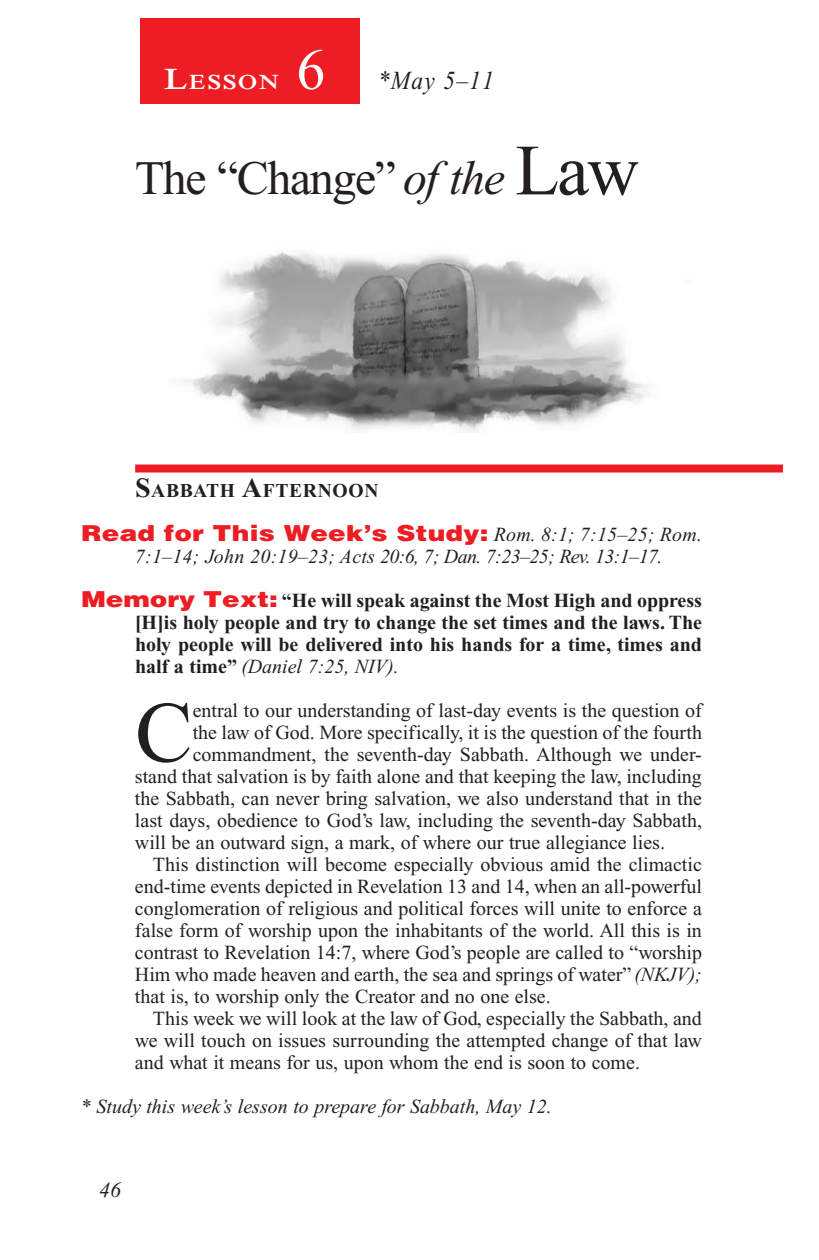
<style>
.page{position:relative;width:819px;height:1260px;background:#fff}
.page>*{position:absolute;margin:0;border:0;box-sizing:border-box;transform-origin:0 0}
.Body_Drop_Cap{font:86.4px "Times New Roman PS Std";color:#231f20}
.Lesson_Number{font:58px "Times New Roman PS Std";color:#fff}
.Lesson_Head_SA{font:48px "Times New Roman PS Std";color:#231f20}
.Lesson_Dates{font:italic 26px "Times New Roman PS Std";color:#231f20;scale:.9 1}
.Question{font:900 22px "Helvetica LT Std";letter-spacing:.01em;color:#ee1d23;scale:1.2 1}
.t1{font:italic 22px "Times New Roman PS Std";color:#231f20}
.Lesson_Start_Head{font:600 21px "Times NRMT Std";letter-spacing:.07em;color:#fff;scale:1.1 1}
.Body{font:20px/22px "Times New Roman PS Std";color:#231f20;text-align:justify}
.Body_Drop_Cap-2{font:20px "Times New Roman PS Std";color:#231f20}
.Question-2{font:700 20px/22px "Times New Roman PS Std";color:#231f20;text-align:justify}
.Question-3{font:italic 20px "Times New Roman PS Std";color:#231f20}
.Sabbath_Afternoon_He{font:700 19.6px "Times New Roman PS Std";letter-spacing:.035em;color:#231f20}
.s1{font-size:30px}
.s2{font-style:italic}
.s3{font-size:72px}
.s4{font-size:28px}
.s5{font-family:"Times New Roman PS Std";font-weight:400;font-style:italic;font-size:20px;color:#231f20}
.s6{font-family:"Helvetica LT Std";font-weight:900;font-size:22px;color:#ee1d23}
.s7{font-weight:400;font-style:italic}
</style>
<div class="page">
<div style="left:135px;top:465px;width:648px;height:8px;background:#ee1d23"></div>
<div style="left:140px;top:18px;width:220px;height:86px;background:#ee1d23"></div>
<img style="left:184px;top:251px;width:464px;height:181px">
<p class="Lesson_Number" style="left:296px;top:38px;width:30px">6</p>
<p class="Lesson_Start_Head" style="left:164px;top:70px;width:106px"><span class="s1">L</span>ESSON</p>
<p class="Lesson_Dates" style="left:378px;top:66px;width:130px">*May 5–11</p>
<p class="Lesson_Head_SA" style="left:135px;top:152px;width:505px">The “Change” <span class="s2">of the</span> <span class="s3">Law</span></p>
<p class="Sabbath_Afternoon_He" style="left:135px;top:480px;width:245px"><span class="s4">S</span>ABBATH <span class="s4">A</span>FTERNOON</p>
<p class="Question" style="left:81px;top:519px;width:519px">Read for This Week’s Study: <span class="s5">Rom. 8:1; 7:15–25; Rom.</span></p>
<p class="Question-3" style="left:135px;top:546px;width:529px">7:1–14; John 20:19–23; Acts 20:6, 7; Dan. 7:23–25; Rev. 13:1–17.</p>
<p class="Question-2" style="left:135px;top:590px;width:569px;text-indent:-54px"><span class="s6">Memory Text:</span> “He will speak against the Most High and oppress [H]is holy people and try to change the set times and the laws. The holy people will be delivered into his hands for a time, times and half a time” <span class="s7">(Daniel 7:25, NIV).</span></p>
<p class="Body_Drop_Cap" style="left:135px;top:686px;width:59px">C</p>
<p class="Body_Drop_Cap-2" style="left:193px;top:700px;width:513px">entral to our understanding of last-day events is the question of</p>
<p class="Body_Drop_Cap-2" style="left:193px;top:722px;width:511px">the law of God. More specifically, it is the question of the fourth</p>
<p class="Body_Drop_Cap-2" style="left:193px;top:744px;width:511px">commandment, the seventh-day Sabbath. Although we under-</p>
<p class="Body_Drop_Cap-2" style="left:135px;top:766px;width:568px">stand that salvation is by faith alone and that keeping the law, including</p>
<p class="Body_Drop_Cap-2" style="left:135px;top:788px;width:568px">the Sabbath, can never bring salvation, we also understand that in the</p>
<p class="Body_Drop_Cap-2" style="left:135px;top:810px;width:569px">last days, obedience to God’s law, including the seventh-day Sabbath,</p>
<p class="Body_Drop_Cap-2" style="left:135px;top:832px;width:532px">will be an outward sign, a mark, of where our true allegiance lies.</p>
<p class="Body" style="left:135px;top:854px;width:569px;text-indent:18px">This distinction will become especially obvious amid the climactic end-time events depicted in Revelation 13 and 14, when an all-powerful conglomeration of religious and political forces will unite to enforce a false form of worship upon the inhabitants of the world. All this is in contrast to Revelation 14:7, where God’s people are called to “worship Him who made heaven and earth, the sea and springs of water” <span class="s2">(NKJV); </span>that is, to worship only the Creator and no one else.</p>
<p class="Body" style="left:135px;top:1008px;width:569px;text-indent:18px">This week we will look at the law of God, especially the Sabbath, and we will touch on issues surrounding the attempted change of that law and what it means for us, upon whom the end is soon to come.</p>
<p class="Question-3" style="left:81px;top:1096px;width:472px">* Study this week’s lesson to prepare for Sabbath, May 12.</p>
<p class="t1" style="left:99px;top:1178px;width:23px">46</p>
</div>
